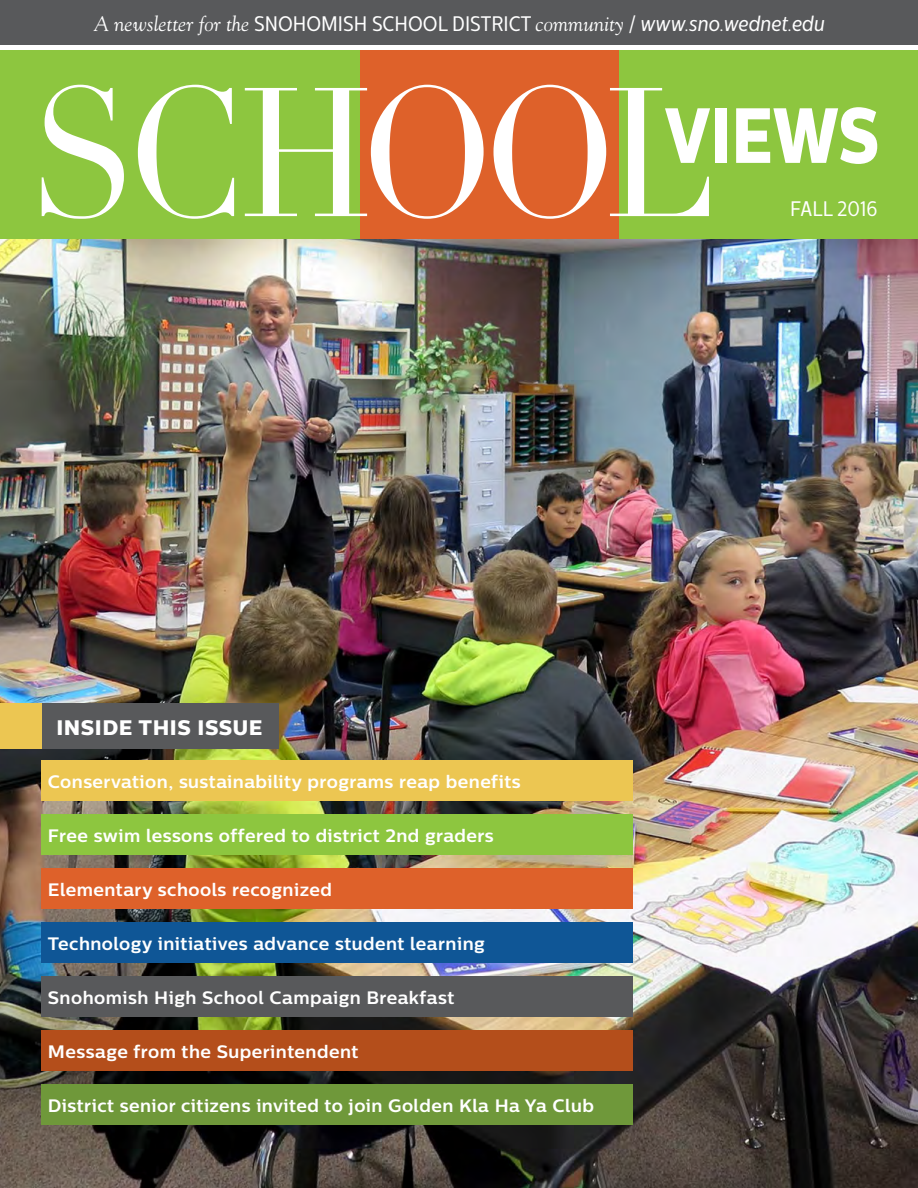
<style>
.page{position:relative;width:918px;height:1188px;background:#fff}
.page>*{position:absolute;margin:0;border:0;box-sizing:border-box;transform-origin:0 0}
.t1{font:180px "Didot";letter-spacing:-.075em;color:#fff;scale:.9 1}
.t2{font:78px "Centrale Sans X Bold";color:#fff;scale:.82 1}
.t3{font:italic 21px "Goudy Std";color:#fff}
.t4{font:21px "Centrale Sans X Bold";letter-spacing:.025em;color:#fff}
.t5{font:21px "Centrale Sans Cnd";color:#fff}
.t6{font:700 18px "Centrale Sans";letter-spacing:.025em;color:#fff}
.s1{font-family:"Centrale Sans Cnd";font-style:normal}
.s2{font-family:"Centrale Sans Cnd"}
</style>
<div class="page">
<div style="left:0;top:0;width:918px;height:45px;background:#58595b"></div>
<img style="left:0;top:239px;width:918px;height:949px">
<div style="left:0;top:704px;width:279px;height:45px;background:#58595b"></div>
<div style="left:0;top:51px;width:918px;height:188px;background:#8dc63f"></div>
<div style="left:360px;top:51px;width:259px;height:188px;background:#de612a"></div>
<div style="left:0;top:704px;width:41px;height:45px;background:#ecc652"></div>
<div style="left:41px;top:761px;width:592px;height:40px;background:#ecc652"></div>
<div style="left:41px;top:815px;width:592px;height:40px;background:#8dc63f"></div>
<div style="left:41px;top:869px;width:592px;height:40px;background:#de612a"></div>
<div style="left:41px;top:923px;width:592px;height:40px;background:#0f5696"></div>
<div style="left:41px;top:977px;width:592px;height:40px;background:#58595b"></div>
<div style="left:41px;top:1031px;width:592px;height:40px;background:#b44e1b"></div>
<div style="left:41px;top:1085px;width:592px;height:40px;background:#6f983a"></div>
<p class="t3" style="left:94px;top:11px;width:733px">A newsletter for the <span class="s1">SNOHOMISH SCHOOL DISTRICT</span> community / <span class="s2">www.sno.wednet.edu</span></p>
<h1 class="t1" style="left:30px;top:46px;width:764px">SCHOOL</h1>
<h2 class="t2" style="left:665px;top:87px;width:263px">VIEWS</h2>
<p class="t5" style="left:790px;top:197px;width:89px">FALL 2016</p>
<p class="t4" style="left:56px;top:714px;width:208px">INSIDE THIS ISSUE</p>
<p class="t6" style="left:48px;top:771px;width:474px">Conservation, sustainability programs reap benefits</p>
<p class="t6" style="left:48px;top:825px;width:447px">Free swim lessons offered to district 2nd graders</p>
<p class="t6" style="left:48px;top:879px;width:286px">Elementary schools recognized</p>
<p class="t6" style="left:48px;top:933px;width:438px">Technology initiatives advance student learning</p>
<p class="t6" style="left:48px;top:987px;width:408px">Snohomish High School Campaign Breakfast</p>
<p class="t6" style="left:48px;top:1041px;width:312px">Message from the Superintendent</p>
<p class="t6" style="left:48px;top:1095px;width:548px">District senior citizens invited to join Golden Kla Ha Ya Club</p>
</div>
